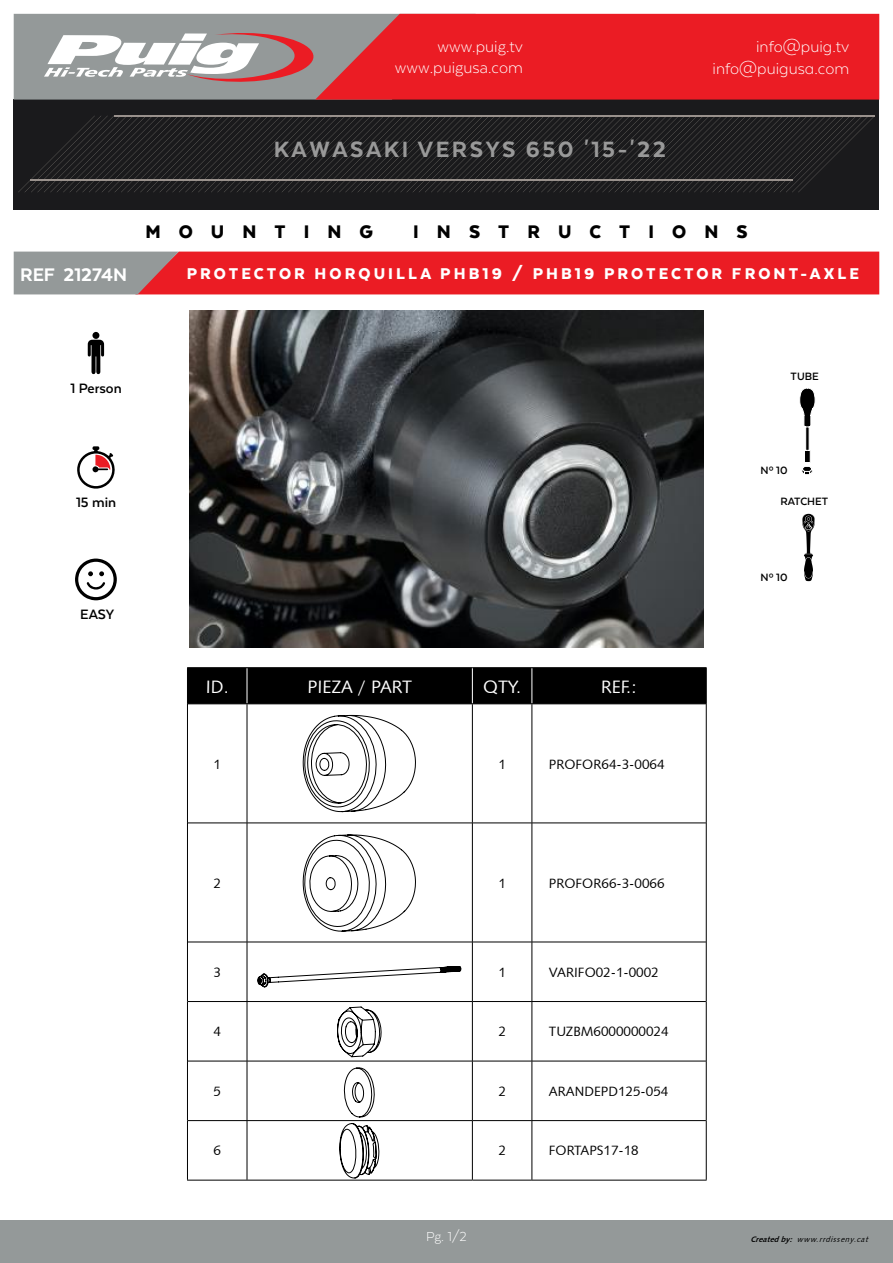
<style>
.page{position:relative;width:893px;height:1263px;background:#fff}
.page>*{position:absolute;margin:0;border:0;box-sizing:border-box;transform-origin:0 0}
.t1{font:800 25.5px "Texta";letter-spacing:.1em;color:#999}
.t2{font:900 21px "Texta";letter-spacing:.86em;color:#000}
.t3{font:800 21px "Texta";color:#fff}
.t4{font:900 18px "Texta";letter-spacing:.17em;color:#fff}
.t5{font:300 18px/21.6px "Texta Alt";color:#fff;text-align:right}
.t6{font:300 18px/21.6px "Texta";color:#fff;text-align:right}
.t7{font:18px "Humanist 531 BT Roman A";color:#fff}
.t8{font:700 15.6px "Texta Alt";color:#000}
.t9{font:300 15px "Texta";color:#fff}
.t10{font:13.5px "Humanist 531 BT Roman A";color:#000}
.t11{font:700 12.15px "Texta Alt";color:#000}
.t12{font:italic 7.8px "Humanist 531 BT Roman A";color:#000}
.s1{font-family:"Humanist 531 BT Bold A"}
</style>
<div class="page">
<div style="left:188px;top:668px;width:518px;height:35px;background:#000"></div>
<hr style="left:247px;top:668px;width:1px;height:35px;background:#fff">
<hr style="left:472px;top:668px;width:1px;height:35px;background:#fff">
<hr style="left:531px;top:668px;width:1px;height:35px;background:#fff">
<hr style="left:188px;top:703px;width:59px;height:1px;background:#000">
<hr style="left:247px;top:703px;width:225px;height:1px;background:#000">
<hr style="left:472px;top:703px;width:60px;height:1px;background:#000">
<hr style="left:532px;top:703px;width:174px;height:1px;background:#000">
<hr style="left:247px;top:704px;width:1px;height:119px;background:#000">
<hr style="left:472px;top:704px;width:1px;height:119px;background:#000">
<hr style="left:532px;top:704px;width:1px;height:119px;background:#000">
<hr style="left:247px;top:823px;width:1px;height:119px;background:#000">
<hr style="left:472px;top:823px;width:1px;height:119px;background:#000">
<hr style="left:532px;top:823px;width:1px;height:119px;background:#000">
<hr style="left:188px;top:942px;width:59px;height:1px;background:#000">
<hr style="left:247px;top:942px;width:225px;height:1px;background:#000">
<hr style="left:247px;top:942px;width:1px;height:59px;background:#000">
<hr style="left:472px;top:942px;width:60px;height:1px;background:#000">
<hr style="left:472px;top:942px;width:1px;height:59px;background:#000">
<hr style="left:532px;top:942px;width:174px;height:1px;background:#000">
<hr style="left:532px;top:942px;width:1px;height:59px;background:#000">
<hr style="left:188px;top:1001px;width:59px;height:1px;background:#000">
<hr style="left:247px;top:1001px;width:225px;height:1px;background:#000">
<hr style="left:247px;top:1002px;width:1px;height:59px;background:#000">
<hr style="left:472px;top:1001px;width:60px;height:1px;background:#000">
<hr style="left:472px;top:1002px;width:1px;height:59px;background:#000">
<hr style="left:532px;top:1001px;width:174px;height:1px;background:#000">
<hr style="left:532px;top:1002px;width:1px;height:59px;background:#000">
<hr style="left:188px;top:1061px;width:59px;height:1px;background:#000">
<hr style="left:247px;top:1061px;width:225px;height:1px;background:#000">
<hr style="left:247px;top:1061px;width:1px;height:59px;background:#000">
<hr style="left:472px;top:1061px;width:60px;height:1px;background:#000">
<hr style="left:472px;top:1061px;width:1px;height:59px;background:#000">
<hr style="left:532px;top:1061px;width:174px;height:1px;background:#000">
<hr style="left:532px;top:1061px;width:1px;height:59px;background:#000">
<hr style="left:188px;top:1120px;width:59px;height:1px;background:#000">
<hr style="left:247px;top:1120px;width:225px;height:1px;background:#000">
<hr style="left:247px;top:1121px;width:1px;height:59px;background:#000">
<hr style="left:472px;top:1120px;width:60px;height:1px;background:#000">
<hr style="left:472px;top:1121px;width:1px;height:59px;background:#000">
<hr style="left:532px;top:1120px;width:174px;height:1px;background:#000">
<hr style="left:532px;top:1121px;width:1px;height:59px;background:#000">
<hr style="left:188px;top:823px;width:59px;height:1px;background:#000">
<hr style="left:247px;top:823px;width:225px;height:1px;background:#000">
<hr style="left:472px;top:823px;width:60px;height:1px;background:#000">
<hr style="left:532px;top:823px;width:174px;height:1px;background:#000">
<hr style="left:187px;top:704px;width:1px;height:119px;background:#000">
<hr style="left:187px;top:823px;width:1px;height:119px;background:#000">
<hr style="left:187px;top:942px;width:1px;height:59px;background:#000">
<hr style="left:187px;top:1001px;width:1px;height:60px;background:#000">
<hr style="left:187px;top:1061px;width:1px;height:59px;background:#000">
<hr style="left:706px;top:704px;width:1px;height:119px;background:#000">
<hr style="left:706px;top:823px;width:1px;height:119px;background:#000">
<hr style="left:706px;top:942px;width:1px;height:59px;background:#000">
<hr style="left:706px;top:1001px;width:1px;height:60px;background:#000">
<hr style="left:706px;top:1061px;width:1px;height:59px;background:#000">
<hr style="left:187px;top:1120px;width:1px;height:60px;background:#000">
<hr style="left:187px;top:1180px;width:60px;height:1px;background:#000">
<hr style="left:247px;top:1180px;width:225px;height:1px;background:#000">
<hr style="left:472px;top:1180px;width:60px;height:1px;background:#000">
<hr style="left:532px;top:1180px;width:175px;height:1px;background:#000">
<hr style="left:706px;top:1120px;width:1px;height:60px;background:#000">
<hr style="left:187px;top:667px;width:60px;height:1px;background:#000">
<hr style="left:187px;top:668px;width:1px;height:36px;background:#000">
<hr style="left:247px;top:667px;width:225px;height:1px;background:#000">
<hr style="left:472px;top:667px;width:60px;height:1px;background:#000">
<hr style="left:532px;top:667px;width:175px;height:1px;background:#000">
<hr style="left:706px;top:668px;width:1px;height:36px;background:#000">
<svg style="left:257px;top:966px;width:204px;height:21px"></svg>
<svg style="left:343px;top:1067px;width:32px;height:50px"></svg>
<svg style="left:337px;top:1006px;width:44px;height:51px"></svg>
<svg style="left:339px;top:1123px;width:40px;height:55px"></svg>
<svg style="left:302px;top:715px;width:114px;height:97px"></svg>
<svg style="left:302px;top:834px;width:114px;height:97px"></svg>
<img style="left:190px;top:310px;width:513px;height:337px">
<div style="left:0;top:1220px;width:893px;height:43px;background:#949999"></div>
<div style="left:14px;top:99px;width:865px;height:110px;background:#1a1a1c"></div>
<hr style="left:114px;top:115px;width:761px;height:1px;background:#99918c">
<svg style="left:18px;top:116px;width:857px;height:76px"></svg>
<div style="left:476px;top:14px;width:403px;height:86px;background:#eb1c24"></div>
<svg style="left:14px;top:14px;width:462px;height:86px;background:#b98184"></svg>
<svg style="left:14px;top:252px;width:865px;height:42px;background:#dc3137"></svg>
<svg style="left:77px;top:446px;width:38px;height:43px"></svg>
<svg style="left:88px;top:332px;width:16px;height:42px"></svg>
<svg style="left:802px;top:514px;width:13px;height:67px"></svg>
<svg style="left:799px;top:388px;width:17px;height:87px"></svg>
<svg style="left:75px;top:559px;width:42px;height:41px"></svg>
<h3 class="t6" style="left:395px;top:35px;width:130px">www.puig.tv www.puigusa.com</h3>
<h3 class="t5" style="left:712px;top:36px;width:138px">info@puig.tv info@puigusa.com</h3>
<h1 class="t1" style="left:274px;top:136px;width:394px">KAWASAKI VERSYS 650 '15-'22</h1>
<h2 class="t2" style="left:145px;top:221px;width:229px">MOUNTING</h2>
<h2 class="t2" style="left:413px;top:221px;width:336px">INSTRUCTIONS</h2>
<h2 class="t3" style="left:20px;top:264px;width:109px">REF 21274N</h2>
<h3 class="t4" style="left:187px;top:265px;width:674px">PROTECTOR HORQUILLA PHB19 / PHB19 PROTECTOR FRONT-AXLE</h3>
<p class="t8" style="left:71px;top:380px;width:53px">1 Person</p>
<p class="t8" style="left:76px;top:495px;width:42px">15 min</p>
<p class="t8" style="left:80px;top:606px;width:35px">EASY</p>
<h3 class="t7" style="left:206px;top:675px;width:24px">ID.</h3>
<h3 class="t7" style="left:307px;top:675px;width:106px">PIEZA / PART</h3>
<h3 class="t7" style="left:483px;top:675px;width:39px">QTY.</h3>
<h3 class="t7" style="left:601px;top:675px;width:38px">REF.:</h3>
<p class="t10" style="left:213px;top:755px;width:9px">1</p>
<p class="t10" style="left:498px;top:755px;width:9px">1</p>
<p class="t10" style="left:549px;top:755px;width:117px">PROFOR64-3-0064</p>
<p class="t10" style="left:213px;top:874px;width:9px">2</p>
<p class="t10" style="left:498px;top:874px;width:9px">1</p>
<p class="t10" style="left:549px;top:874px;width:117px">PROFOR66-3-0066</p>
<p class="t10" style="left:213px;top:964px;width:9px">3</p>
<p class="t10" style="left:498px;top:964px;width:9px">1</p>
<p class="t10" style="left:549px;top:964px;width:111px">VARIFO02-1-0002</p>
<p class="t10" style="left:213px;top:1023px;width:9px">4</p>
<p class="t10" style="left:498px;top:1023px;width:9px">2</p>
<p class="t10" style="left:549px;top:1023px;width:121px">TUZBM6000000024</p>
<p class="t10" style="left:213px;top:1083px;width:9px">5</p>
<p class="t10" style="left:498px;top:1083px;width:9px">2</p>
<p class="t10" style="left:549px;top:1083px;width:121px">ARANDEPD125-054</p>
<p class="t10" style="left:213px;top:1142px;width:9px">6</p>
<p class="t10" style="left:498px;top:1142px;width:9px">2</p>
<p class="t10" style="left:549px;top:1142px;width:91px">FORTAPS17-18</p>
<p class="t9" style="left:426px;top:1228px;width:42px">Pg. 1/2</p>
<p class="t11" style="left:791px;top:370px;width:30px">TUBE</p>
<p class="t11" style="left:760px;top:464px;width:28px">Nº 10</p>
<p class="t11" style="left:780px;top:495px;width:49px">RATCHET</p>
<p class="t11" style="left:760px;top:571px;width:28px">Nº 10</p>
<p class="t12" style="left:750px;top:1234px;width:122px"><span class="s1">Createdby:</span> www.rrdisseny.cat</p>
</div>
